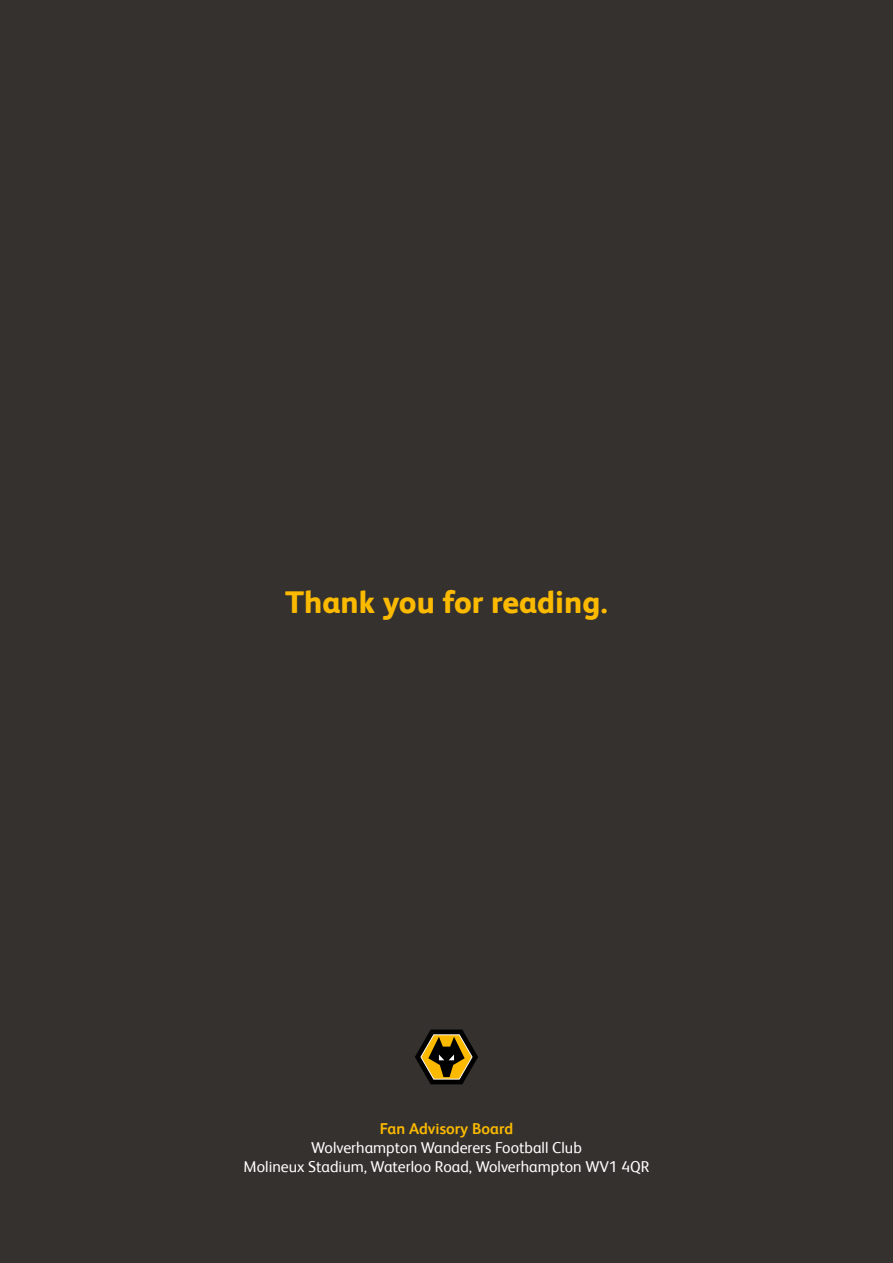
<style>
.page{position:relative;width:893px;height:1263px;background:#35312e}
.page>*{position:absolute;margin:0;border:0;box-sizing:border-box;transform-origin:0 0}
.t1{font:800 31.5px "FS Albert Pro";color:#fbba00}
.t2{font:15.75px/18.9px "FS Albert Pro";color:#fff;text-align:center}
.t3{font:700 15.75px "FS Albert Pro";color:#fbba00}
</style>
<div class="page">
<svg style="left:415px;top:1029px;width:63px;height:55px"></svg>
<h1 class="t1" style="left:285px;top:578px;width:324px">Thank you for reading.</h1>
<p class="t3" style="left:380px;top:1118px;width:135px">Fan Advisory Board</p>
<p class="t2" style="left:244px;top:1137px;width:407px">Wolverhampton Wanderers Football Club<br>Molineux Stadium, Waterloo Road, Wolverhampton WV1 4QR</p>
</div>
